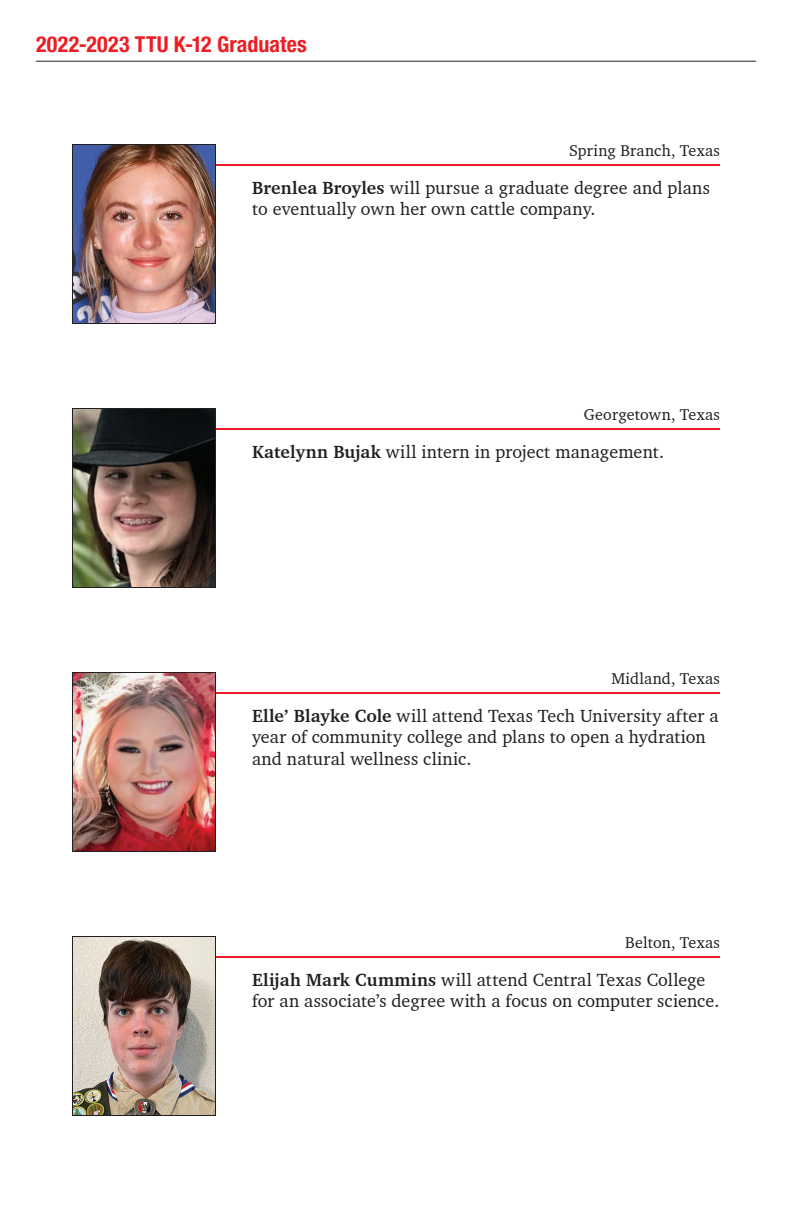
<style>
.page{position:relative;width:792px;height:1224px;background:#fff}
.page>*{position:absolute;margin:0;border:0;box-sizing:border-box;transform-origin:0 0}
.title-left{font:700 condensed 22px "Helvetica Neue LT Pro";letter-spacing:.01em;color:#ee1d23}
.Bio{font:18px/21.6px "Charter BT Pro";letter-spacing:.01em;color:#231f20}
.bio-city{font:16px "Charter BT Pro";letter-spacing:.015em;color:#231f20}
.s1{font-weight:700}
</style>
<div class="page">
<hr style="left:36px;top:61px;width:720px;height:1px;background:#231f20">
<hr style="left:216px;top:692px;width:504px;height:2px;background:#ee1d23">
<img style="left:74px;top:674px;width:140px;height:176px">
<div style="left:72px;top:672px;width:144px;height:180px;border:1px solid #231f20"></div>
<hr style="left:216px;top:428px;width:504px;height:2px;background:#ee1d23">
<img style="left:74px;top:410px;width:140px;height:176px">
<div style="left:72px;top:408px;width:144px;height:180px;border:1px solid #231f20"></div>
<hr style="left:216px;top:164px;width:504px;height:2px;background:#ee1d23">
<img style="left:74px;top:146px;width:140px;height:176px">
<div style="left:72px;top:144px;width:144px;height:180px;border:1px solid #231f20"></div>
<hr style="left:216px;top:956px;width:504px;height:2px;background:#ee1d23">
<img style="left:74px;top:938px;width:140px;height:176px">
<div style="left:72px;top:936px;width:144px;height:180px;border:1px solid #231f20"></div>
<p class="title-left" style="left:36px;top:31px;width:272px">2022-2023 TTU K-12 Graduates</p>
<p class="bio-city" style="left:569px;top:140px;width:152px">Spring Branch, Texas</p>
<p class="Bio" style="left:252px;top:177px;width:460px"><span class="s1">Brenlea Broyles</span> will pursue a graduate degree and plans to eventually own her own cattle company.</p>
<p class="bio-city" style="left:584px;top:404px;width:138px">Georgetown, Texas</p>
<p class="Bio" style="left:252px;top:441px;width:414px"><span class="s1">Katelynn Bujak</span> will intern in project management.</p>
<p class="bio-city" style="left:611px;top:668px;width:110px">Midland, Texas</p>
<p class="Bio" style="left:252px;top:705px;width:468px"><span class="s1">Elle’ Blayke Cole</span> will attend Texas Tech University after a year of community college and plans to open a hydration and natural wellness clinic.</p>
<p class="bio-city" style="left:625px;top:932px;width:96px">Belton, Texas</p>
<p class="Bio" style="left:252px;top:969px;width:469px"><span class="s1">Elijah Mark Cummins</span> will attend Central Texas College for an associate’s degree with a focus on computer science.</p>
</div>
